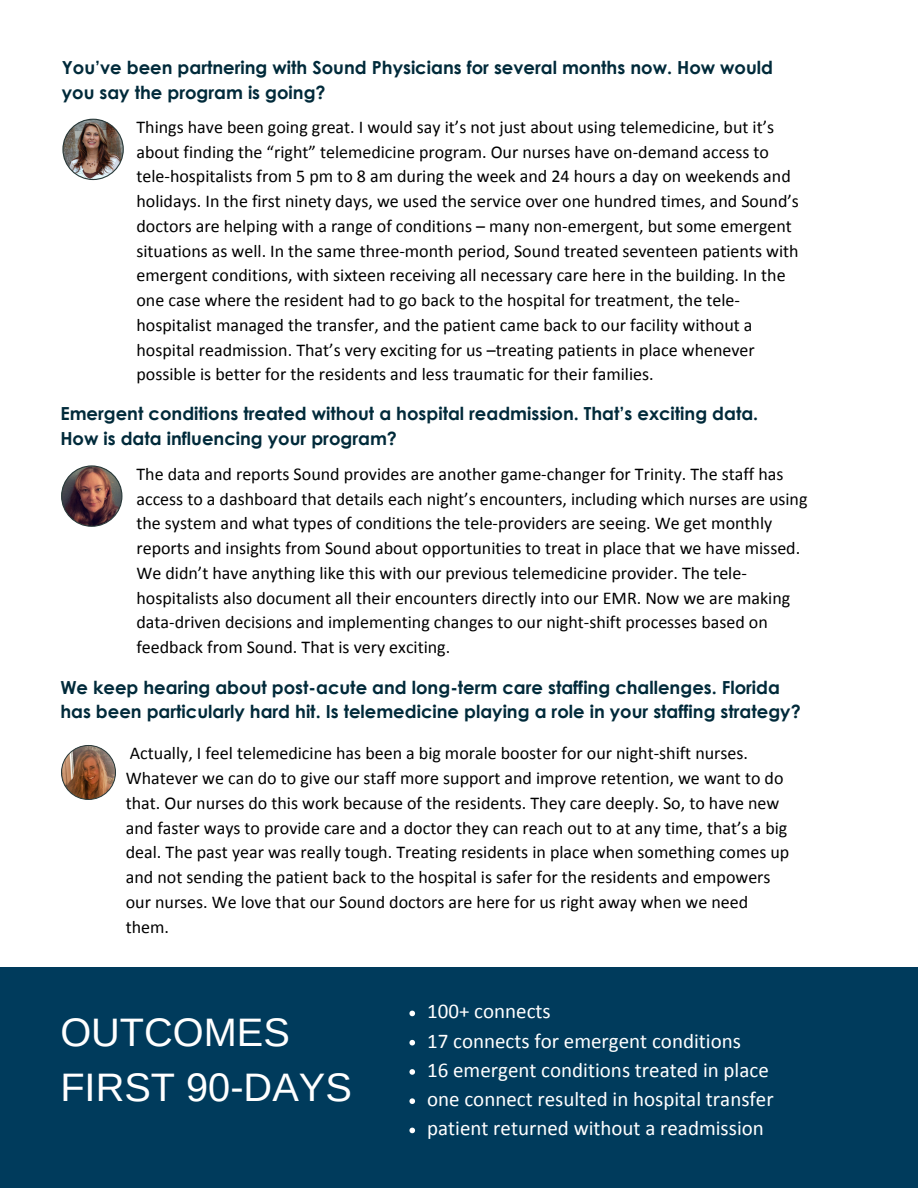
<style>
.page{position:relative;width:918px;height:1188px;background:#fff}
.page>*{position:absolute;margin:0;border:0;box-sizing:border-box;transform-origin:0 0}
.t1{font:39.75px "Arimo";color:#fff}
.t2{font:21px "Calibri";color:#fff}
.t3{font:18px/24.8px "Calibri";color:#000}
.t4{font:700 18px/24.8px "Century Gothic";color:#002a3a}
</style>
<div class="page">
<img style="left:62px;top:119px;width:62px;height:61px">
<svg style="left:61px;top:465px;width:61px;height:62px"></svg>
<div style="left:0;top:967px;width:918px;height:221px;background:#003b5c"></div>
<img style="left:61px;top:745px;width:55px;height:55px">
<svg style="left:409px;top:1011px;width:6px;height:5px"></svg>
<svg style="left:409px;top:1040px;width:6px;height:5px"></svg>
<svg style="left:409px;top:1069px;width:6px;height:6px"></svg>
<svg style="left:409px;top:1098px;width:6px;height:6px"></svg>
<svg style="left:409px;top:1128px;width:6px;height:5px"></svg>
<p class="t4" style="left:62px;top:54px;width:713px">You’ve been partnering with Sound Physicians for several months now. How would you say the program is going?</p>
<p class="t3" style="left:136px;top:116px;width:664px">Things have been going great. I would say it’s not just about using telemedicine, but it’s about finding the “right” telemedicine program. Our nurses have on-demand access to tele-hospitalists from 5 pm to 8 am during the week and 24 hours a day on weekends and holidays. In the first ninety days, we used the service over one hundred times, and Sound’s doctors are helping with a range of conditions – many non-emergent, but some emergent situations as well. In the same three-month period, Sound treated seventeen patients with emergent conditions, with sixteen receiving all necessary care here in the building. In the one case where the resident had to go back to the hospital for treatment, the tele&shy;hospitalist managed the transfer, and the patient came back to our facility without a hospital readmission. That’s very exciting for us –treating patients in place whenever possible is better for the residents and less traumatic for their families.</p>
<p class="t4" style="left:60px;top:401px;width:699px">Emergent conditions treated without a hospital readmission. That’s exciting data.<br>How is data influencing your program?</p>
<p class="t3" style="left:136px;top:463px;width:673px">The data and reports Sound provides are another game-changer for Trinity. The staff has access to a dashboard that details each night’s encounters, including which nurses are using the system and what types of conditions the tele-providers are seeing. We get monthly reports and insights from Sound about opportunities to treat in place that we have missed.<br>We didn’t have anything like this with our previous telemedicine provider. The tele&shy;hospitalists also document all their encounters directly into our EMR. Now we are making data-driven decisions and implementing changes to our night-shift processes based on feedback from Sound. That is very exciting.</p>
<p class="t4" style="left:60px;top:674px;width:742px">We keep hearing about post-acute and long-term care staffing challenges. Florida has been particularly hard hit. Is telemedicine playing a role in your staffing strategy?</p>
<p class="t3" style="left:126px;top:742px;width:665px">Actually, I feel telemedicine has been a big morale booster for our night-shift nurses.<br>Whatever we can do to give our staff more support and improve retention, we want to do that. Our nurses do this work because of the residents. They care deeply. So, to have new and faster ways to provide care and a doctor they can reach out to at any time, that’s a big deal. The past year was really tough. Treating residents in place when something comes up and not sending the patient back to the hospital is safer for the residents and empowers our nurses. We love that our Sound doctors are here for us right away when we need them.</p>
<p class="t1" style="left:60px;top:1010px;width:231px">OUTCOMES</p>
<p class="t1" style="left:60px;top:1065px;width:293px">FIRST 90-DAYS</p>
<p class="t2" style="left:427px;top:1003px;width:125px">100+ connects</p>
<p class="t2" style="left:427px;top:1032px;width:315px">17 connects for emergent conditions</p>
<p class="t2" style="left:427px;top:1061px;width:343px">16 emergent conditions treated in place</p>
<p class="t2" style="left:427px;top:1090px;width:348px">one connect resulted in hospital transfer</p>
<p class="t2" style="left:427px;top:1120px;width:338px">patient returned without a readmission</p>
</div>
